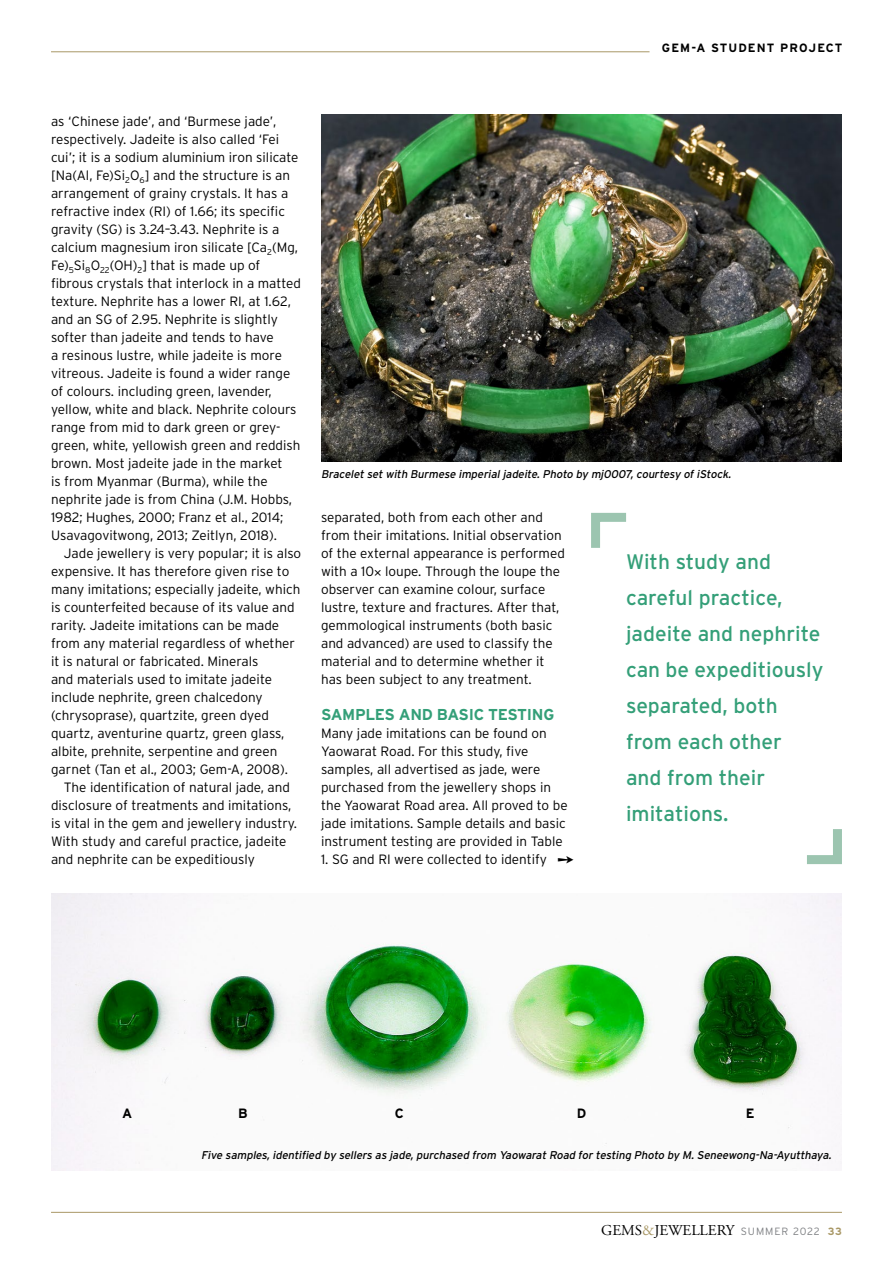
<style>
.page{position:relative;width:893px;height:1263px;background:#fff}
.page>*{position:absolute;margin:0;border:0;box-sizing:border-box;transform-origin:0 0}
.t1{font:21px/36px "Interstate";color:#349f78}
.t2{font:700 15.75px "Interstate";letter-spacing:-.02em;color:#349f78}
.t3{font:15px "Adobe Garamond";color:#000}
.t4{font:300 13.5px/18px "Interstate";color:#000}
.t5{font:700 13.5px "Interstate";color:#000}
.t6{font:700 12px "Interstate";letter-spacing:.09em;color:#000}
.t7{font:italic 11.25px "Interstate";color:#000}
.s1{color:#a99866}
.s2{font-family:"Interstate";font-weight:300;font-size:10.5px;color:#808285}
.s3{font-family:"Interstate";font-weight:700;font-size:10.5px;color:#a99866}
</style>
<div class="page">
<hr style="left:51px;top:1212px;width:791px;height:1px;background:#a99866">
<hr style="left:51px;top:51px;width:598px;height:1px;background:#a99866">
<img style="left:322px;top:115px;width:520px;height:346px">
<img style="left:51px;top:893px;width:791px;height:277px">
<svg style="left:591px;top:512px;width:35px;height:36px"></svg>
<svg style="left:807px;top:829px;width:35px;height:36px"></svg>
<p class="t6" style="left:662px;top:41px;width:182px">GEM-A STUDENT PROJECT</p>
<p class="t4" style="left:51px;top:112px;width:251px">as ‘Chinese jade’, and ‘Burmese jade’, respectively. Jadeite is also called ‘Fei cui’; it is a sodium aluminium iron silicate [Na(Al, Fe)Si<sub>2</sub>O<sub>6</sub>] and the structure is an arrangement of grainy crystals. It has a refractive index (RI) of 1.66; its specific gravity (SG) is 3.24–3.43. Nephrite is a calcium magnesium iron silicate [Ca<sub>2</sub>(Mg, Fe)<sub>5</sub>Si<sub>8</sub>O<sub>22</sub>(OH)<sub>2</sub>] that is made up of fibrous crystals that interlock in a matted texture. Nephrite has a lower RI, at 1.62, and an SG of 2.95. Nephrite is slightly softer than jadeite and tends to have<br>a resinous lustre, while jadeite is more vitreous. Jadeite is found a wider range of colours. including green, lavender, yellow, white and black. Nephrite colours range from mid to dark green or grey&shy;green, white, yellowish green and reddish brown. Most jadeite jade in the market<br>is from Myanmar (Burma), while the nephrite jade is from China (J.M. Hobbs, 1982; Hughes, 2000; Franz et al., 2014; Usavagovitwong, 2013; Zeitlyn, 2018).</p>
<p class="t4" style="left:64px;top:544px;width:239px">Jade jewellery is very popular; it is also</p>
<p class="t4" style="left:51px;top:562px;width:240px">expensive. It has therefore given rise to</p>
<p class="t4" style="left:51px;top:580px;width:251px">many imitations; especially jadeite, which</p>
<p class="t4" style="left:51px;top:598px;width:245px">is counterfeited because of its value and</p>
<p class="t4" style="left:51px;top:616px;width:230px">rarity. Jadeite imitations can be made</p>
<p class="t4" style="left:51px;top:634px;width:246px">from any material regardless of whether</p>
<p class="t4" style="left:51px;top:652px;width:209px">it is natural or fabricated. Minerals</p>
<p class="t4" style="left:51px;top:670px;width:222px">and materials used to imitate jadeite</p>
<p class="t4" style="left:51px;top:688px;width:213px">include nephrite, green chalcedony</p>
<p class="t4" style="left:51px;top:706px;width:219px">(chrysoprase), quartzite, green dyed</p>
<p class="t4" style="left:51px;top:724px;width:235px">quartz, aventurine quartz, green glass,</p>
<p class="t4" style="left:51px;top:742px;width:228px">albite, prehnite, serpentine and green</p>
<p class="t4" style="left:51px;top:760px;width:239px">garnet (Tan et al., 2003; Gem-A, 2008).</p>
<p class="t4" style="left:64px;top:778px;width:228px">The identification of natural jade, and</p>
<p class="t4" style="left:51px;top:796px;width:242px">disclosure of treatments and imitations,</p>
<p class="t4" style="left:51px;top:814px;width:248px">is vital in the gem and jewellery industry.</p>
<p class="t4" style="left:51px;top:832px;width:237px">With study and careful practice, jadeite</p>
<p class="t4" style="left:51px;top:850px;width:205px">and nephrite can be expeditiously</p>
<p class="t7" style="left:321px;top:468px;width:414px">Bracelet set with Burmese imperialjadeite.Photo by mj0007,courtesy ofiStock.</p>
<p class="t4" style="left:321px;top:508px;width:245px">separated, both from each other and from their imitations. Initial observation of the external appearance is performed with a 10 loupe. Through the loupe the observer can examine colour, surface lustre, texture and fractures. After that, gemmological instruments (both basic and advanced) are used to classify the material and to determine whether it has been subject to any treatment.</p>
<p class="t2" style="left:321px;top:706px;width:235px">SAMPLES AND BASIC TESTING</p>
<p class="t4" style="left:321px;top:724px;width:248px">Many jade imitations can be found on Yaowarat Road. For this study, five samples, all advertised as jade, were purchased from the jewellery shops in the Yaowarat Road area. All proved to be jade imitations. Sample details and basic instrument testing are provided in Table</p>
<p class="t4" style="left:321px;top:850px;width:228px">1. SG and RI were collected to identify</p>
<h1 class="t1" style="left:626px;top:544px;width:199px">With study and careful practice, jadeite and nephrite can be expeditiously separated, both from each other<br>and from their imitations.</h1>
<p class="t5" style="left:122px;top:1105px;width:12px">A</p>
<p class="t5" style="left:238px;top:1105px;width:11px">B</p>
<p class="t5" style="left:395px;top:1105px;width:11px">C</p>
<p class="t5" style="left:577px;top:1105px;width:11px">D</p>
<p class="t5" style="left:746px;top:1105px;width:10px">E</p>
<p class="t7" style="left:201px;top:1149px;width:634px">Five samples,identified by sellers as jade,purchased from Yaowarat Road for testing Photo by M.Seneewong-Na-Ayutthaya.</p>
<p class="t3" style="left:601px;top:1222px;width:242px">GEMS<span class="s1">&amp;</span>JEWELLERY <span class="s2">SUMMER 2022</span> <span class="s3">33</span></p>
</div>
